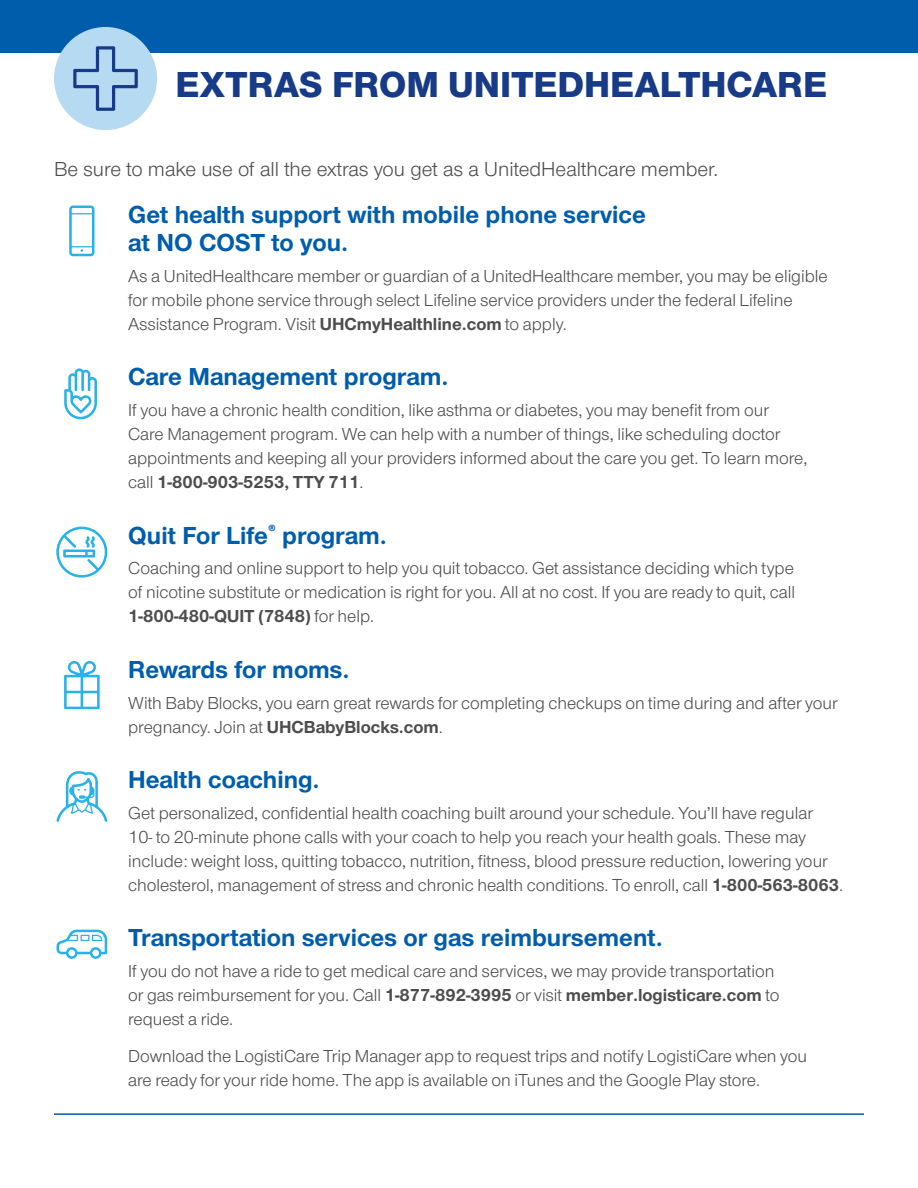
<style>
.page{position:relative;width:918px;height:1188px;background:#fff}
.page>*{position:absolute;margin:0;border:0;box-sizing:border-box;transform-origin:0 0}
.headline___GSG___DkB{font:800 37.5px "UHC Sans";color:#173b87}
.subhead___GSG___Base{font:700 25.5px/28.5px "UHC Sans";color:#005dac}
.intro_copy___GSG_14{font:21px "UHC Sans";color:#4d4d4d}
.Body___DkGray{font:18px/24px "UHC Sans";color:#4d4d4d}
.s1{font-weight:700}
</style>
<div class="page">
<hr style="left:54px;top:1113px;width:810px;height:2px;background:#005dac">
<div style="left:0;top:0;width:918px;height:53px;background:#005dac"></div>
<div style="left:54px;top:27px;width:103px;height:103px;background:#b7daf3;border-radius:50%"></div>
<svg style="left:73px;top:46px;width:65px;height:65px"></svg>
<svg style="left:56px;top:527px;width:51px;height:51px"></svg>
<svg style="left:64px;top:661px;width:36px;height:48px"></svg>
<svg style="left:57px;top:930px;width:50px;height:29px"></svg>
<svg style="left:69px;top:206px;width:26px;height:50px"></svg>
<svg style="left:64px;top:368px;width:33px;height:51px"></svg>
<svg style="left:56px;top:771px;width:51px;height:51px"></svg>
<p class="headline___GSG___DkB" style="left:176px;top:59px;width:653px">EXTRAS FROM UNITEDHEALTHCARE</p>
<p class="intro_copy___GSG_14" style="left:54px;top:155px;width:666px">Be sure to make use of all the extras you get as a UnitedHealthcare member.</p>
<p class="subhead___GSG___Base" style="left:128px;top:199px;width:519px">Get health support with mobile phone service at NO COST to you.</p>
<p class="Body___DkGray" style="left:128px;top:263px;width:701px">As a UnitedHealthcare member or guardian of a UnitedHealthcare member, you may be eligible for mobile phone service through select Lifeline service providers under the federal Lifeline<br>Assistance Program. Visit <span class="s1">UHCmyHealthline.com</span> to apply.</p>
<p class="subhead___GSG___Base" style="left:128px;top:362px;width:322px">Care Management program.</p>
<p class="Body___DkGray" style="left:128px;top:397px;width:681px">If you have a chronic health condition, like asthma or diabetes, you may benefit from our Care Management program. We can help with a number of things, like scheduling doctor appointments and keeping all your providers informed about the care you get. To learn more, call <span class="s1">1-800-903-5253, TTY 711</span>.</p>
<p class="subhead___GSG___Base" style="left:128px;top:520px;width:260px">Quit For Life<sup>®</sup> program.</p>
<p class="Body___DkGray" style="left:128px;top:556px;width:669px;text-align:justify">Coaching and online support to help you quit tobacco. Get assistance deciding which type of nicotine substitute or medication is right for you. All at no cost. If you are ready to quit, call <span class="s1">1-800-480-QUIT (7848)</span> for help.</p>
<p class="subhead___GSG___Base" style="left:128px;top:654px;width:223px">Rewards for moms.</p>
<p class="Body___DkGray" style="left:128px;top:690px;width:711px">With Baby Blocks, you earn great rewards for completing checkups on time during and after your pregnancy. Join at <span class="s1">UHCBabyBlocks.com</span>.</p>
<p class="subhead___GSG___Base" style="left:128px;top:764px;width:193px">Health coaching.</p>
<p class="Body___DkGray" style="left:128px;top:800px;width:716px">Get personalized, confidential health coaching built around your schedule. You’ll have regular<br>10- to 20-minute phone calls with your coach to help you reach your health goals. These may include: weight loss, quitting tobacco, nutrition, fitness, blood pressure reduction, lowering your cholesterol, management of stress and chronic health conditions. To enroll, call <span class="s1">1-800-563-8063</span>.</p>
<p class="subhead___GSG___Base" style="left:128px;top:923px;width:536px">Transportation services or gas reimbursement.</p>
<p class="Body___DkGray" style="left:128px;top:958px;width:653px">If you do not have a ride to get medical care and services, we may provide transportation or gas reimbursement for you. Call <span class="s1">1-877-892-3995</span> or visit <span class="s1">member.logisticare.com</span> to request a ride.</p>
<p class="Body___DkGray" style="left:128px;top:1044px;width:680px">Download the LogistiCare Trip Manager app to request trips and notify LogistiCare when you are ready for your ride home. The app is available on iTunes and the Google Play store.</p>
</div>
